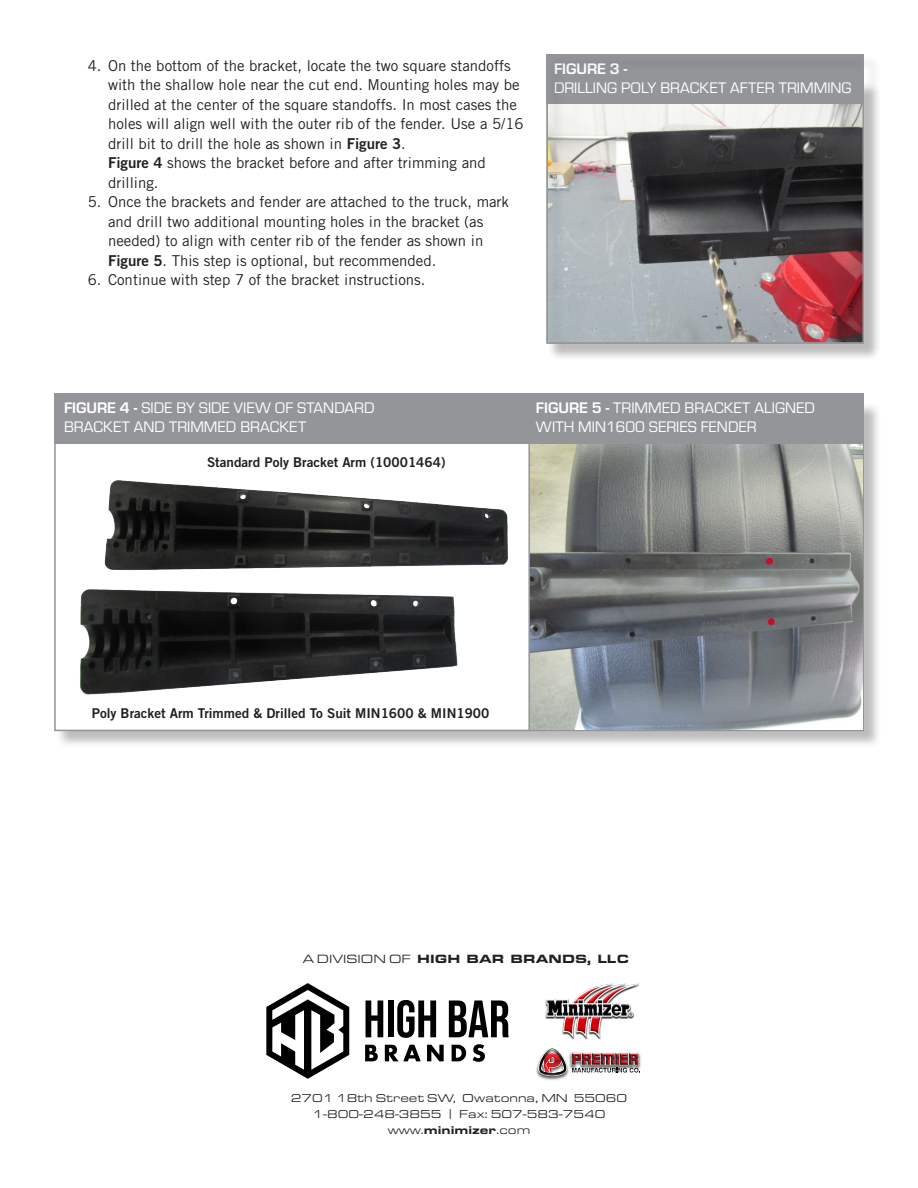
<style>
.page{position:relative;width:918px;height:1188px;background:#fff}
.page>*{position:absolute;margin:0;border:0;box-sizing:border-box;transform-origin:0 0}
.t1{font:15.9px/19px "Eurostile";color:#fff}
.t2{font:15px/19.5px "Trade Gothic LT Std";color:#231f20}
.t3{font:13.5px "Trade Gothic LT Std Bd 2";color:#231f20}
.t4{font:900 12.45px "Eurostile Ext";color:#231f20}
.t5{font:11.7px "Eurostile Ext";color:#231f20}
.t6{font:900 11.7px "Eurostile Ext";color:#231f20}
.s1{font-family:"Trade Gothic LT Std Bd 2"}
.s2{font-weight:700}
.s3{font-weight:400}
</style>
<div class="page">
<img style="left:536px;top:1063px;width:30px;height:17px">
<img style="left:640px;top:1055px;width:1px;height:13px">
<svg style="left:538px;top:1048px;width:102px;height:28px"></svg>
<img style="left:545px;top:983px;width:95px;height:57px">
<svg style="left:366px;top:1000px;width:17px;height:37px"></svg>
<div style="left:388px;top:1000px;width:5px;height:37px;background:#000"></div>
<svg style="left:397px;top:1000px;width:39px;height:38px"></svg>
<svg style="left:449px;top:1000px;width:60px;height:37px"></svg>
<svg style="left:365px;top:1045px;width:13px;height:16px"></svg>
<svg style="left:385px;top:1045px;width:36px;height:16px"></svg>
<svg style="left:427px;top:1045px;width:17px;height:16px"></svg>
<svg style="left:452px;top:1045px;width:14px;height:16px"></svg>
<svg style="left:473px;top:1044px;width:12px;height:18px"></svg>
<svg style="left:266px;top:983px;width:83px;height:96px"></svg>
<div style="left:547px;top:55px;width:335px;height:306px;background:#231f20;opacity:.3"></div>
<div style="left:546px;top:54px;width:318px;height:290px;border:2px solid #939598"></div>
<div style="left:55px;top:401px;width:826px;height:348px;background:#231f20;opacity:.3"></div>
<div style="left:54px;top:401px;width:810px;height:330px;background:#fff;border:2px solid #939598"></div>
<img style="left:530px;top:444px;width:332px;height:286px">
<div style="left:54px;top:393px;width:810px;height:51px;background:#939598"></div>
<hr style="left:528px;top:402px;width:2px;height:329px;background:#939598">
<img style="left:80px;top:480px;width:428px;height:215px">
<div style="left:766px;top:558px;width:7px;height:7px;background:#c3102f;border-radius:50%"></div>
<div style="left:768px;top:618px;width:7px;height:7px;background:#c3102f;border-radius:50%"></div>
<p class="t2" style="left:108px;top:55px;width:417px;text-indent:-20px">4. On the bottom of the bracket, locate the two square standoffs with the shallow hole near the cut end. Mounting holes may be drilled at the center of the square standoffs. In most cases the holes will align well with the outer rib of the fender. Use a 5/16 drill bit to drill the hole as shown in <span class="s1">Figure 3</span>.<br><span class="s1">Figure 4</span> shows the bracket before and after trimming and drilling.</p>
<p class="t2" style="left:108px;top:192px;width:403px;text-indent:-20px">5. Once the brackets and fender are attached to the truck, mark and drill two additional mounting holes in the bracket (as needed) to align with center rib of the fender as shown in <span class="s1">Figure 5</span>. This step is optional, but recommended.</p>
<p class="t2" style="left:88px;top:270px;width:339px">6. Continue with step 7 of the bracket instructions.</p>
<p class="t1" style="left:554px;top:58px;width:299px"><span class="s2">FIGURE 3 -<br></span>DRILLING POLY BRACKET AFTER TRIMMING</p>
<p class="t1" style="left:64px;top:397px;width:312px"><span class="s2">FIGURE 4 -</span> SIDE BY SIDE VIEW OF STANDARD<br>BRACKET AND TRIMMED BRACKET</p>
<p class="t1" style="left:536px;top:397px;width:280px"><span class="s2">FIGURE 5 -</span> TRIMMED BRACKET ALIGNED<br>WITH MIN1600 SERIES FENDER</p>
<p class="t3" style="left:207px;top:454px;width:240px">Standard Poly Bracket Arm (10001464)</p>
<p class="t3" style="left:92px;top:705px;width:399px">Poly Bracket Arm Trimmed &amp; Drilled To Suit MIN1600 &amp; MIN1900</p>
<p class="t4" style="left:303px;top:949px;width:327px"><span class="s3">A DIVISION OF</span> HIGH BAR BRANDS, LLC</p>
<p class="t5" style="left:291px;top:1090px;width:338px">2701 18th Street SW, Owatonna, MN 55060</p>
<p class="t5" style="left:312px;top:1106px;width:295px">1-800-248-3855 | Fax: 507-583-7540</p>
<p class="t6" style="left:388px;top:1121px;width:144px"><span class="s3">www.</span>minimizer<span class="s3">.com</span></p>
</div>
